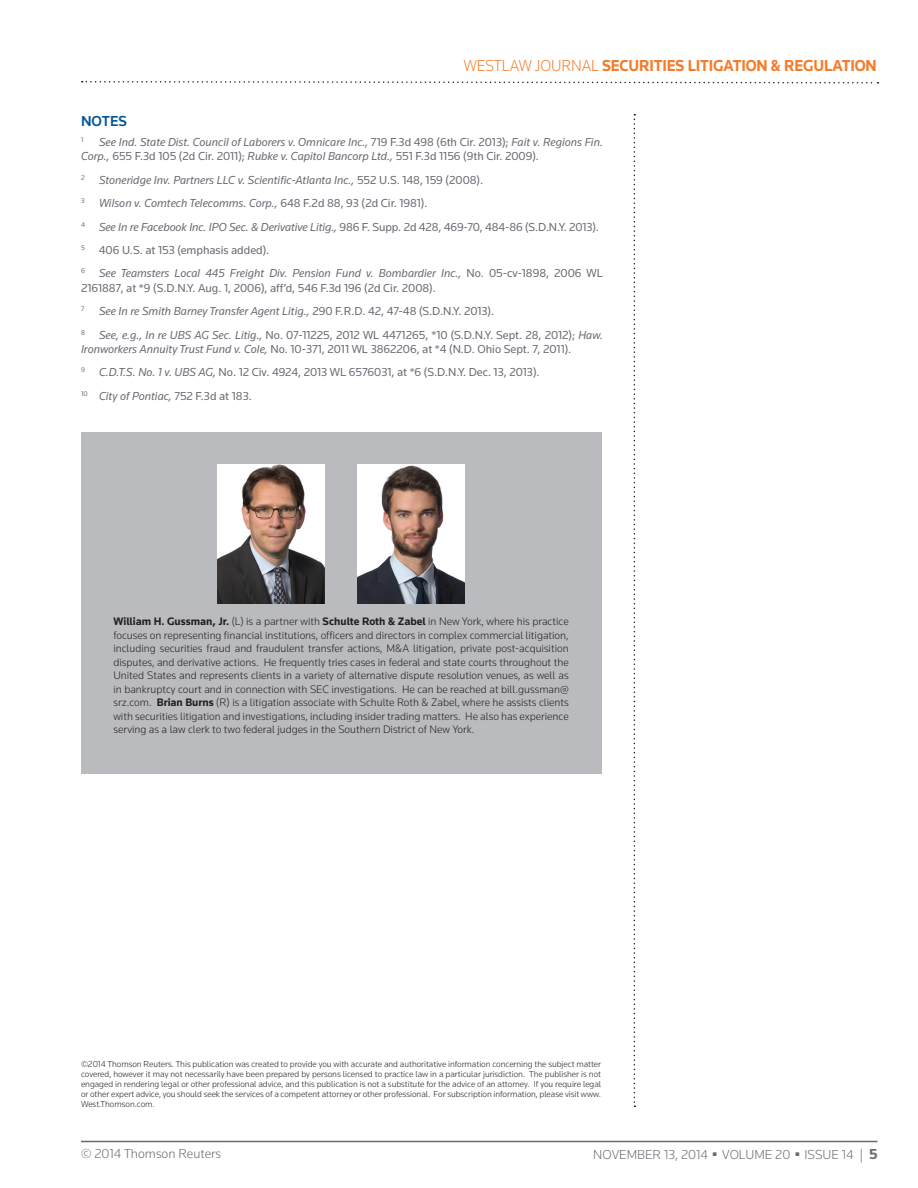
<style>
.page{position:relative;width:918px;height:1188px;background:#fff}
.page>*{position:absolute;margin:0;border:0;box-sizing:border-box;transform-origin:0 0}
.t1{font:700 16.5px "Knowledge";letter-spacing:-.01em;color:#f47b2a;scale:.95 1}
.t2{font:500 15px "Knowledge";color:#005595}
.t3{font:300 13.5px "Knowledge";color:#696b73}
.EN{font:italic 12px/14.4px "Knowledge";color:#696b73}
.EN-2{font:12px/14.4px "Knowledge";color:#696b73}
.AB{font:300 11.25px/13.5px "Knowledge";color:#231f20;text-align:justify}
.t4{font:300 9px/9.9px "Knowledge";color:#231f20;text-align:justify}
.EN-3{font:7.05px "Knowledge";color:#696b73}
.s1{font-weight:300}
.s2{font-style:normal}
.s3{font-style:italic}
.s4{font-weight:700}
.s5{font-weight:700;font-size:15px}
</style>
<div class="page">
<hr style="left:81px;top:1141px;width:797px;height:1px;background:#696b73">
<svg style="left:82px;top:81px;width:797px;height:3px"></svg>
<svg style="left:634px;top:114px;width:1px;height:993px"></svg>
<div style="left:81px;top:432px;width:520px;height:342px;background:#babbbe"></div>
<img style="left:218px;top:464px;width:107px;height:139px">
<img style="left:357px;top:464px;width:108px;height:139px">
<h1 class="t1" style="left:464px;top:55px;width:436px"><span class="s1">WESTLAW JOURNAL</span> SECURITIES LITIGATION &amp; REGULATION</h1>
<h2 class="t2" style="left:81px;top:111px;width:47px">NOTES</h2>
<p class="EN-3" style="left:81px;top:135px;width:4px">1</p>
<p class="EN" style="left:81px;top:135px;width:524px;text-indent:18px">See Ind. State Dist. Council of Laborers v. Omnicare Inc., <span class="s2">719 F.3d 498 (6th Cir. 2013);</span> Fait v. Regions Fin.<br>Corp., <span class="s2">655 F.3d 105 (2d Cir. 2011);</span> Rubke v. Capitol Bancorp Ltd., <span class="s2">551 F.3d 1156 (9th Cir. 2009).</span></p>
<p class="EN" style="left:81px;top:172px;width:404px"><sup>2</sup> Stoneridge Inv. Partners LLC v. Scientific-Atlanta Inc., <span class="s2">552 U.S. 148, 159 (2008).</span></p>
<p class="EN" style="left:81px;top:196px;width:348px"><sup>3</sup> Wilson v. Comtech Telecomms. Corp., <span class="s2">648 F.2d 88, 93 (2d Cir. 1981).</span></p>
<p class="EN" style="left:81px;top:219px;width:519px"><sup>4</sup> See In re Facebook Inc. IPO Sec. &amp; Derivative Litig., <span class="s2">986 F. Supp. 2d 428, 469-70, 484-86 (S.D.N.Y. 2013).</span></p>
<p class="EN-2" style="left:81px;top:243px;width:190px"><sup>5</sup> 406 U.S. at 153 (emphasis added).</p>
<p class="EN-2" style="left:81px;top:266px;width:523px"><sup>6</sup> <span class="s3">See Teamsters Local 445 Freight Div. Pension Fund v. Bombardier Inc.,</span> No. 05-cv-1898, 2006 WL<br>2161887, at *9 (S.D.N.Y. Aug. 1, 2006), aff’d, 546 F.3d 196 (2d Cir. 2008).</p>
<p class="EN" style="left:81px;top:304px;width:415px"><sup>7</sup> See In re Smith Barney Transfer Agent Litig., <span class="s2">290 F.R.D. 42, 47-48 (S.D.N.Y. 2013).</span></p>
<p class="EN-2" style="left:81px;top:327px;width:524px"><sup>8</sup> <span class="s3">See, e.g., In re UBS AG Sec. Litig.,</span> No. 07-11225, 2012 WL 4471265, *10 (S.D.N.Y. Sept. 28, 2012); <span class="s3">Haw.<br>Ironworkers Annuity Trust Fund v. Cole,</span> No. 10-371, 2011 WL 3862206, at *4 (N.D. Ohio Sept. 7, 2011).</p>
<p class="EN-2" style="left:81px;top:365px;width:460px"><sup>9</sup> <span class="s3">C.D.T.S. No. 1 v. UBS AG,</span> No. 12 Civ. 4924, 2013 WL 6576031, at *6 (S.D.N.Y. Dec. 13, 2013).</p>
<p class="EN" style="left:81px;top:388px;width:172px"><sup>10</sup> City of Pontiac, <span class="s2">752 F.3d at 183.</span></p>
<p class="AB" style="left:113px;top:615px;width:457px"><span class="s4">William H. Gussman, Jr.</span> (L) is a partner with <span class="s4">Schulte Roth &amp; Zabel</span> in New York, where his practice focuses on representing financial institutions, officers and directors in complex commercial litigation, including securities fraud and fraudulent transfer actions, M&amp;A litigation, private post-acquisition disputes, and derivative actions. He frequently tries cases in federal and state courts throughout the United States and represents clients in a variety of alternative dispute resolution venues, as well as in bankruptcy court and in connection with SEC investigations. He can be reached at bill.gussman@ srz.com. <span class="s4">Brian Burns</span> (R) is a litigation associate with Schulte Roth &amp; Zabel, where he assists clients with securities litigation and investigations, including insider trading matters. He also has experience serving as a law clerk to two federal judges in the Southern District of New York.</p>
<p class="t4" style="left:81px;top:1059px;width:522px">©2014 Thomson Reuters. This publication was created to provide you with accurate and authoritative information concerning the subject matter covered, however it may not necessarily have been prepared by persons licensed to practice law in a particular jurisdiction. The publisher is not engaged in rendering legal or other professional advice, and this publication is not a substitute for the advice of an attorney. If you require legal or other expert advice, you should seek the services of a competent attorney or other professional. For subscription information, please visit www.<br>West.Thomson.com.</p>
<p class="t3" style="left:81px;top:1145px;width:142px">© 2014 Thomson Reuters</p>
<p class="t3" style="left:593px;top:1146px;width:286px">NOVEMBER 13, 2014 ■ VOLUME 20 ■ ISSUE 14 | <span class="s5">5</span></p>
</div>
